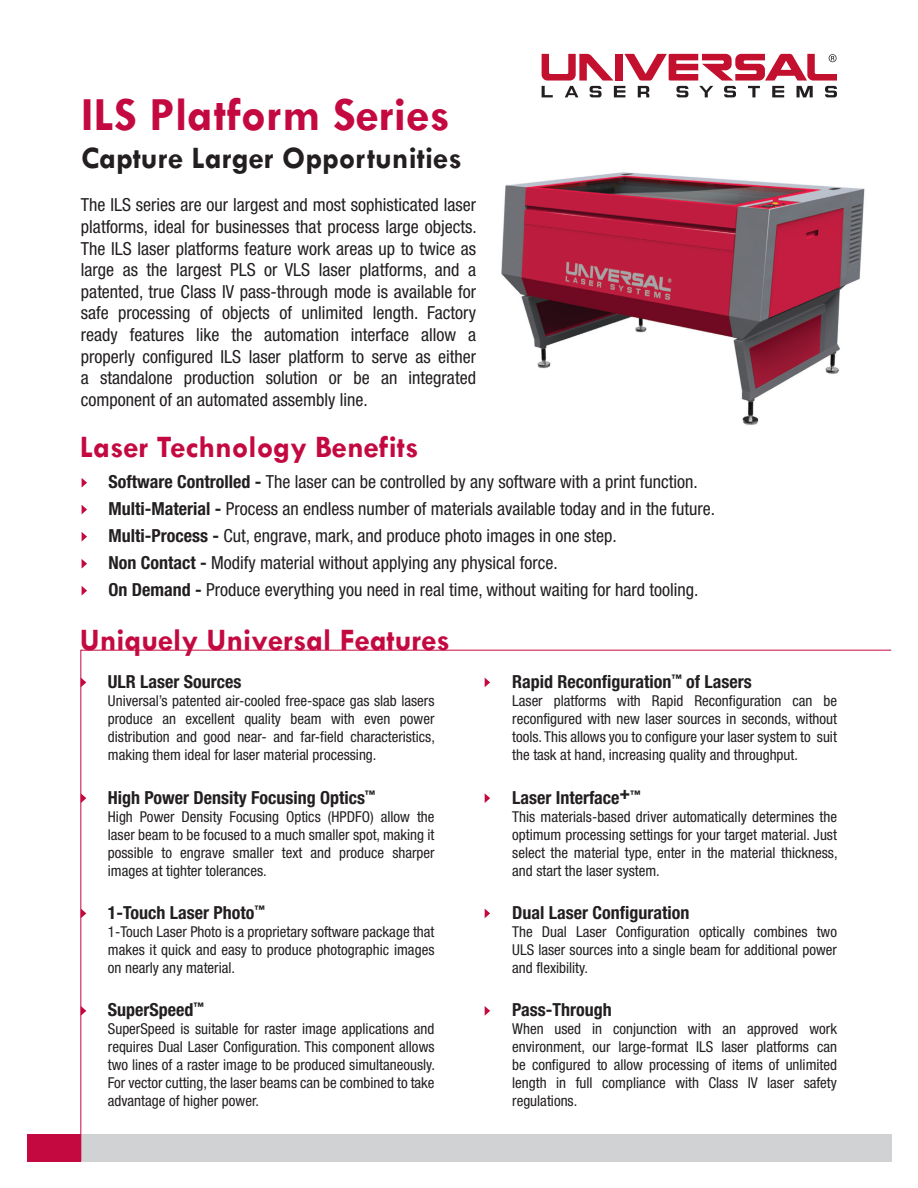
<style>
.page{position:relative;width:918px;height:1188px;background:#fff}
.page>*{position:absolute;margin:0;border:0;box-sizing:border-box;transform-origin:0 0}
.t1{font:700 48px "Tw Cen";color:#c40941}
.t2{font:700 31.5px "Tw Cen";color:#c40941}
.t3{font:700 31.5px "Tw Cen";color:#231f20}
.t4{font:condensed 18px/21.6px "Helvetica Neue";color:#231f20;text-align:justify}
.t5{font:700 condensed 18px "Helvetica Neue";color:#231f20}
.t6{font:condensed 15px/18px "Helvetica Neue";color:#231f20;text-align:justify}
.s1{font-weight:700}
</style>
<div class="page">
<svg style="left:80px;top:650px;width:812px;height:511px"></svg>
<svg style="left:81px;top:909px;width:5px;height:9px"></svg>
<svg style="left:81px;top:678px;width:5px;height:9px"></svg>
<svg style="left:82px;top:478px;width:5px;height:9px"></svg>
<svg style="left:82px;top:505px;width:5px;height:9px"></svg>
<svg style="left:82px;top:532px;width:5px;height:9px"></svg>
<svg style="left:82px;top:559px;width:5px;height:9px"></svg>
<svg style="left:82px;top:586px;width:5px;height:9px"></svg>
<svg style="left:81px;top:1006px;width:5px;height:10px"></svg>
<svg style="left:81px;top:793px;width:5px;height:10px"></svg>
<svg style="left:485px;top:909px;width:5px;height:9px"></svg>
<svg style="left:485px;top:678px;width:5px;height:9px"></svg>
<svg style="left:485px;top:1006px;width:5px;height:10px"></svg>
<svg style="left:485px;top:793px;width:5px;height:10px"></svg>
<svg style="left:542px;top:54px;width:295px;height:43px"></svg>
<img style="left:501px;top:172px;width:364px;height:254px">
<div style="left:27px;top:1134px;width:54px;height:27px;background:#c40941"></div>
<h1 class="t1" style="left:81px;top:86px;width:370px">ILS Platform Series</h1>
<h2 class="t3" style="left:81px;top:139px;width:382px">Capture Larger Opportunities</h2>
<p class="t4" style="left:81px;top:194px;width:397px">The ILS series are our largest and most sophisticated laser platforms, ideal for businesses that process large objects.<br>The ILS laser platforms feature work areas up to twice as large as the largest PLS or VLS laser platforms, and a patented, true Class IV pass-through mode is available for safe processing of objects of unlimited length. Factory ready features like the automation interface allow a properly configured ILS laser platform to serve as either a standalone production solution or be an integrated component of an automated assembly line.</p>
<h2 class="t2" style="left:80px;top:428px;width:340px">Laser Technology Benefits</h2>
<p class="t4" style="left:109px;top:468px;width:608px;line-height:27px;text-align:left"><span class="s1">Software Controlled -</span> The laser can be controlled by any software with a print function.<br><span class="s1">Multi-Material -</span> Process an endless number of materials available today and in the future.<br><span class="s1">Multi-Process -</span> Cut, engrave, mark, and produce photo images in one step.<br><span class="s1">Non Contact -</span> Modify material without applying any physical force.<br><span class="s1">On Demand -</span> Produce everything you need in real time, without waiting for hard tooling.</p>
<h2 class="t2" style="left:80px;top:621px;width:372px">Uniquely Universal Features</h2>
<p class="t5" style="left:108px;top:671px;width:135px">ULR Laser Sources</p>
<p class="t6" style="left:108px;top:692px;width:329px">Universal’s patented air-cooled free-space gas slab lasers produce an excellent quality beam with even power distribution and good near- and far-field characteristics, making them ideal for laser material processing.</p>
<p class="t5" style="left:108px;top:786px;width:269px">High Power Density Focusing Optics<sup>™</sup></p>
<p class="t6" style="left:108px;top:807px;width:328px">High Power Density Focusing Optics (HPDFO) allow the laser beam to be focused to a much smaller spot, making it possible to engrave smaller text and produce sharper images at tighter tolerances.</p>
<p class="t5" style="left:108px;top:901px;width:158px">1-Touch Laser Photo<sup>™</sup></p>
<p class="t6" style="left:108px;top:922px;width:328px">1-Touch Laser Photo is a proprietary software package that makes it quick and easy to produce photographic images on nearly any material.</p>
<p class="t5" style="left:108px;top:999px;width:98px">SuperSpeed<sup>™</sup></p>
<p class="t6" style="left:108px;top:1020px;width:329px">SuperSpeed is suitable for raster image applications and requires Dual Laser Configuration. This component allows two lines of a raster image to be produced simultaneously.<br>For vector cutting, the laser beams can be combined to take advantage of higher power.</p>
<p class="t5" style="left:512px;top:671px;width:241px">Rapid Reconfiguration<sup>™</sup> of Lasers</p>
<p class="t6" style="left:512px;top:692px;width:326px">Laser platforms with Rapid Reconfiguration can be reconfigured with new laser sources in seconds, without tools. This allows you to configure your laser system to suit the task at hand, increasing quality and throughput.</p>
<p class="t5" style="left:512px;top:786px;width:130px">Laser Interface+<sup>™</sup></p>
<p class="t6" style="left:512px;top:807px;width:327px">This materials-based driver automatically determines the optimum processing settings for your target material. Just select the material type, enter in the material thickness, and start the laser system.</p>
<p class="t5" style="left:512px;top:901px;width:179px">Dual Laser Configuration</p>
<p class="t6" style="left:512px;top:922px;width:326px">The Dual Laser Configuration optically combines two ULS laser sources into a single beam for additional power and flexibility.</p>
<p class="t5" style="left:512px;top:999px;width:101px">Pass-Through</p>
<p class="t6" style="left:512px;top:1020px;width:326px">When used in conjunction with an approved work environment, our large-format ILS laser platforms can be configured to allow processing of items of unlimited length in full compliance with Class IV laser safety regulations.</p>
</div>
